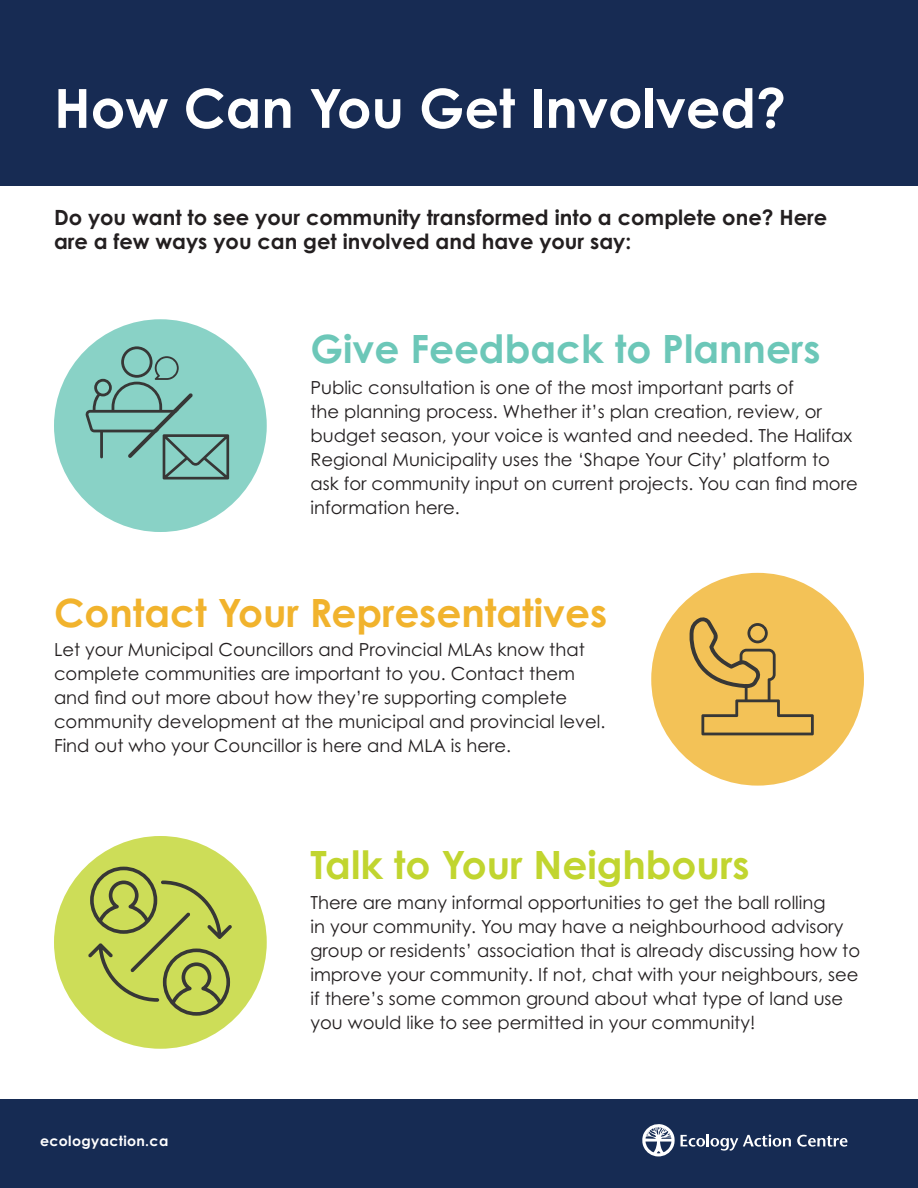
<style>
.page{position:relative;width:918px;height:1188px;background:#fff}
.page>*{position:absolute;margin:0;border:0;box-sizing:border-box;transform-origin:0 0}
.t1{font:700 54px "Century Gothic Pro";color:#fff}
.t2{font:700 39px "Century Gothic Pro";color:#f1b32d}
.t3{font:700 39px "Century Gothic Pro";color:#6cc7b8}
.t4{font:700 39px "Century Gothic Pro";color:#c1d52f}
.t5{font:700 21px/24px "Century Gothic Pro";color:#231f20}
.t6{font:18px/24px "Century Gothic Pro";color:#231f20}
.t7{font:700 14.1px "Century Gothic Pro";letter-spacing:.025em;color:#fff}
</style>
<div class="page">
<div style="left:0;top:1099px;width:918px;height:89px;background:#162b53"></div>
<svg style="left:681px;top:1134px;width:110px;height:17px"></svg>
<svg style="left:797px;top:1135px;width:51px;height:12px"></svg>
<svg style="left:642px;top:1124px;width:33px;height:33px"></svg>
<div style="left:0;top:0;width:918px;height:186px;background:#172b53"></div>
<div style="left:54px;top:319px;width:213px;height:213px;background:#89d2c6;border-radius:50%"></div>
<svg style="left:85px;top:346px;width:144px;height:134px"></svg>
<div style="left:651px;top:573px;width:213px;height:213px;background:#f3c257;border-radius:50%"></div>
<svg style="left:689px;top:617px;width:125px;height:118px"></svg>
<div style="left:54px;top:836px;width:213px;height:213px;background:#cddd58;border-radius:50%"></div>
<svg style="left:88px;top:867px;width:144px;height:149px"></svg>
<p class="t1" style="left:54px;top:75px;width:734px">How Can You Get Involved?</p>
<p class="t5" style="left:54px;top:205px;width:775px">Do you want to see your community transformed into a complete one? Here are a few ways you can get involved and have your say:</p>
<p class="t3" style="left:310px;top:324px;width:512px">Give Feedback to Planners</p>
<p class="t6" style="left:310px;top:376px;width:549px">Public consultation is one of the most important parts of<br>the planning process. Whether it’s plan creation, review, or budget season, your voice is wanted and needed. The Halifax Regional Municipality uses the ‘Shape Your City’ platform to ask for community input on current projects. You can find more information here.</p>
<p class="t2" style="left:54px;top:588px;width:555px">Contact Your Representatives</p>
<p class="t6" style="left:54px;top:638px;width:553px">Let your Municipal Councillors and Provincial MLAs know that complete communities are important to you. Contact them and find out more about how they’re supporting complete community development at the municipal and provincial level.<br>Find out who your Councillor is here and MLA is here.</p>
<p class="t7" style="left:40px;top:1133px;width:130px">ecologyaction.ca</p>
<p class="t4" style="left:310px;top:841px;width:441px">Talk to Your Neighbours</p>
<p class="t6" style="left:310px;top:890px;width:551px">There are many informal opportunities to get the ball rolling<br>in your community. You may have a neighbourhood advisory group or residents’ association that is already discussing how to improve your community. If not, chat with your neighbours, see if there’s some common ground about what type of land use you would like to see permitted in your community!</p>
</div>
